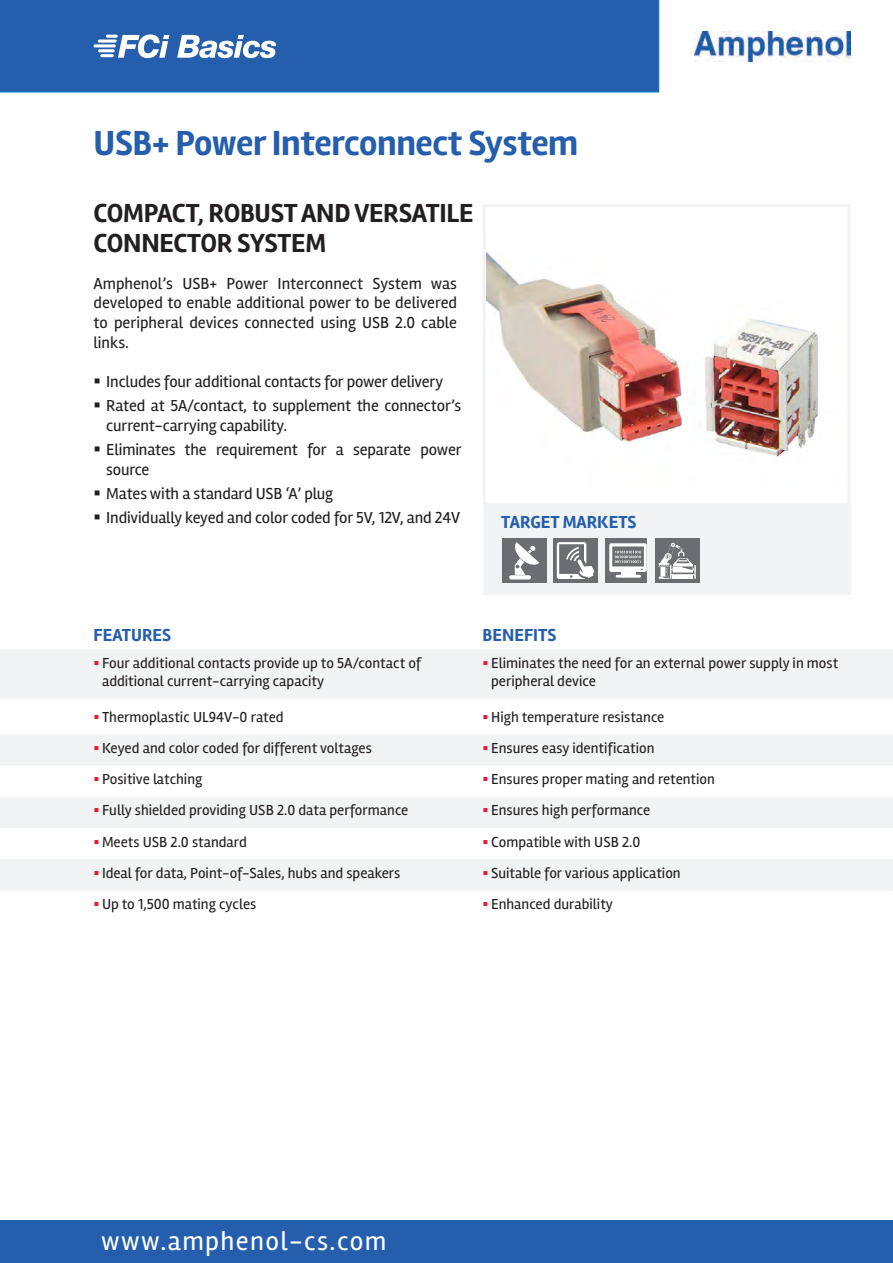
<style>
.page{position:relative;width:893px;height:1263px;background:#fff}
.page>*{position:absolute;margin:0;border:0;box-sizing:border-box;transform-origin:0 0}
.t1{font:700 36px "Rambla";letter-spacing:-.01em;color:#245eac}
.t2{font:700 27px/30px "Rambla";letter-spacing:-.01em;color:#231f20}
.t3{font:27px "Rambla";letter-spacing:.05em;color:#fff}
.t4{font:700 18px "Rambla";color:#245eac}
.t5{font:16.5px/19.8px "Rambla";letter-spacing:-.01em;color:#231f20}
.t6{font:15px/18px "Rambla";color:#231f20}
.s1{color:#e51836}
</style>
<div class="page">
<div style="left:0;top:0;width:659px;height:92px;background:#245eac"></div>
<div style="left:0;top:1220px;width:893px;height:43px;background:#245eac"></div>
<img style="left:695px;top:32px;width:155px;height:30px">
<svg style="left:177px;top:35px;width:99px;height:23px"></svg>
<svg style="left:106px;top:34px;width:63px;height:24px"></svg>
<hr style="left:98px;top:40px;width:19px;height:3px;background:#fff;border-radius:2px">
<hr style="left:94px;top:44px;width:22px;height:3px;background:#fff;border-radius:2px">
<hr style="left:98px;top:49px;width:17px;height:3px;background:#fff;border-radius:2px">
<hr style="left:100px;top:54px;width:14px;height:3px;background:#fff;border-radius:2px">
<div style="left:483px;top:506px;width:367px;height:89px;background:#f2f3f4"></div>
<div style="left:502px;top:538px;width:45px;height:45px;background:#6c6d70"></div>
<svg style="left:509px;top:575px;width:22px;height:4px"></svg>
<svg style="left:514px;top:542px;width:25px;height:33px"></svg>
<div style="left:553px;top:538px;width:45px;height:45px;background:#6c6d70"></div>
<svg style="left:557px;top:542px;width:37px;height:37px"></svg>
<img style="left:487px;top:252px;width:331px;height:205px">
<div style="left:483px;top:204px;width:367px;height:302px;border:3px solid #f2f3f4"></div>
<div style="left:605px;top:538px;width:42px;height:45px;background:#6c6d70"></div>
<hr style="left:616px;top:575px;width:25px;height:3px;background:#fff">
<svg style="left:609px;top:543px;width:38px;height:32px"></svg>
<div style="left:655px;top:538px;width:45px;height:45px;background:#6c6d70"></div>
<svg style="left:658px;top:543px;width:38px;height:36px"></svg>
<svg style="left:0;top:650px;width:893px;height:240px;fill:#f2f3f4"></svg>
<p class="t1" style="left:94px;top:121px;width:486px">USB+ Power Interconnect System</p>
<p class="t2" style="left:94px;top:199px;width:381px">COMPACT, ROBUST AND VERSATILE<br>CONNECTOR SYSTEM</p>
<p class="t5" style="left:94px;top:273px;width:365px;text-align:justify">Amphenol’s USB+ Power Interconnect System was developed to enable additional power to be delivered to peripheral devices connected using USB 2.0 cable links.</p>
<p class="t5" style="left:94px;top:372px;width:351px">▪ Includes four additional contacts for power delivery</p>
<p class="t5" style="left:106px;top:396px;width:357px;text-indent:-13px">▪ Rated at 5A/contact, to supplement the connector’s current-carrying capability.</p>
<p class="t5" style="left:106px;top:440px;width:357px;text-indent:-13px">▪ Eliminates the requirement for a separate power source</p>
<p class="t5" style="left:94px;top:484px;width:241px">▪ Mates with a standard USB ‘A’ plug</p>
<p class="t5" style="left:94px;top:508px;width:368px">▪ Individually keyed and color coded for 5V, 12V, and 24V</p>
<p class="t4" style="left:501px;top:511px;width:137px">TARGET MARKETS</p>
<p class="t4" style="left:94px;top:624px;width:79px">FEATURES</p>
<p class="t4" style="left:483px;top:624px;width:75px">BENEFITS</p>
<p class="t6" style="left:102px;top:654px;width:321px;text-indent:-9px"><span class="s1">▪</span> Four additional contacts provide up to 5A/contact of additional current-carrying capacity</p>
<p class="t6" style="left:491px;top:654px;width:349px;text-indent:-9px"><span class="s1">▪</span> Eliminates the need for an external power supply in most peripheral device</p>
<p class="t6" style="left:94px;top:707px;width:192px"><span class="s1">▪</span> Thermoplastic UL94V-0 rated</p>
<p class="t6" style="left:483px;top:707px;width:183px"><span class="s1">▪</span> High temperature resistance</p>
<p class="t6" style="left:94px;top:739px;width:280px"><span class="s1">▪</span> Keyed and color coded for different voltages</p>
<p class="t6" style="left:483px;top:739px;width:173px"><span class="s1">▪</span> Ensures easy identification</p>
<p class="t6" style="left:94px;top:770px;width:110px"><span class="s1">▪</span> Positive latching</p>
<p class="t6" style="left:483px;top:770px;width:234px"><span class="s1">▪</span> Ensures proper mating and retention</p>
<p class="t6" style="left:94px;top:801px;width:316px"><span class="s1">▪</span> Fully shielded providing USB 2.0 data performance</p>
<p class="t6" style="left:483px;top:801px;width:169px"><span class="s1">▪</span> Ensures high performance</p>
<p class="t6" style="left:94px;top:833px;width:155px"><span class="s1">▪</span> Meets USB 2.0 standard</p>
<p class="t6" style="left:483px;top:833px;width:159px"><span class="s1">▪</span> Compatible with USB 2.0</p>
<p class="t6" style="left:94px;top:864px;width:308px"><span class="s1">▪</span> Ideal for data, Point-of-Sales, hubs and speakers</p>
<p class="t6" style="left:483px;top:864px;width:200px"><span class="s1">▪</span> Suitable for various application</p>
<p class="t6" style="left:94px;top:895px;width:164px"><span class="s1">▪</span> Up to 1,500 mating cycles</p>
<p class="t6" style="left:483px;top:895px;width:132px"><span class="s1">▪</span> Enhanced durability</p>
<h2 class="t3" style="left:101px;top:1224px;width:287px">www.amphenol-cs.com</h2>
</div>
